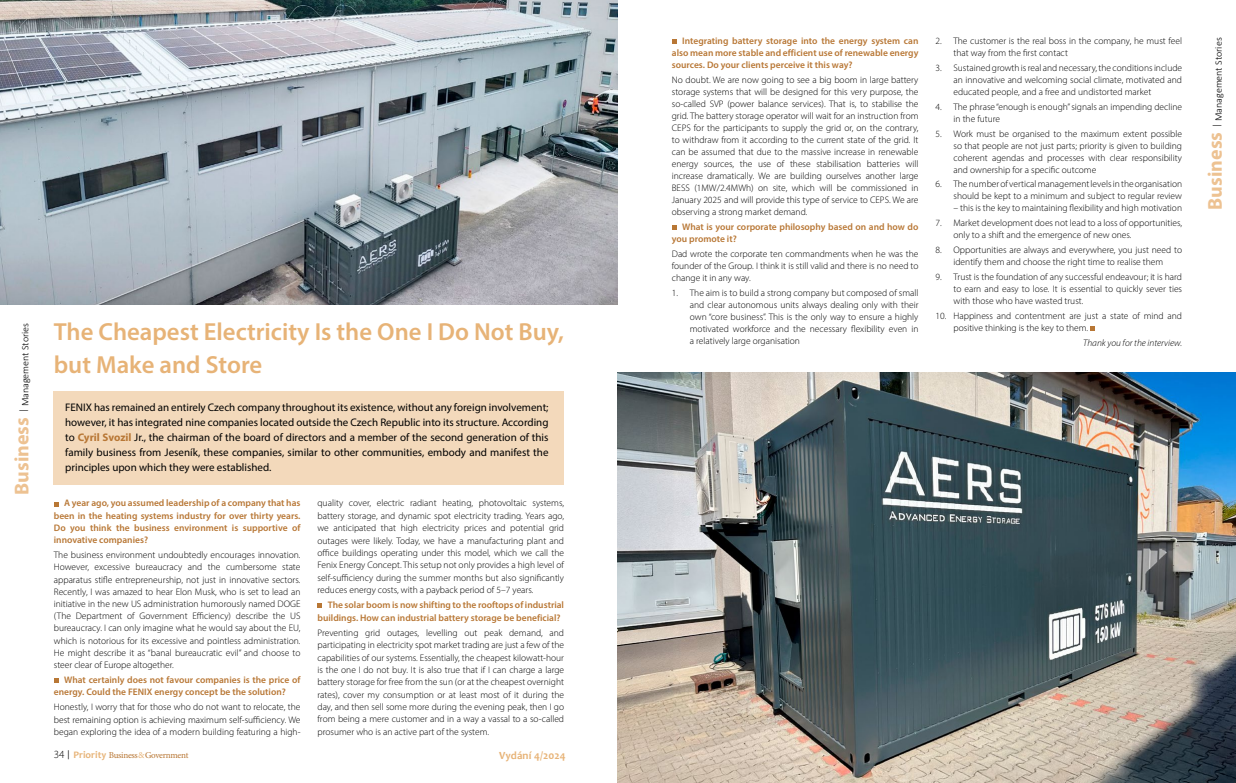
<style>
.page{position:relative;width:1236px;height:783px;background:#fff}
.page>*{position:absolute;margin:0;border:0;box-sizing:border-box;transform-origin:0 0}
.t1{font:600 24.7px/33px "Myriad Pro";color:#e7b377}
.t2{font:700 20px "Myriad Pro";color:#edc292}
.t3{font:11px/15px "Myriad Pro";color:#000;text-align:justify}
.t4{font:700 11px "Candara";letter-spacing:.01em;color:#e7b377}
.t5{font:300 10px "Calibri";color:#000}
.t6{font:300 9.5px/12px "Myriad Pro";color:#000;text-align:justify}
.t7{font:600 9.5px/12.2px "Myriad Pro";color:#b87735}
.t8{font:italic 300 9.5px "Myriad Pro";color:#000}
.t9{font:9px "Minion Pro";letter-spacing:-.03em;color:#b87735}
.s1{font-weight:700;color:#b87735}
.s2{font-family:"Myriad Pro";font-weight:300;font-size:11px;color:#000}
.s3{font-family:"Myriad Pro";color:#000}
.s4{font-family:"Candara";font-weight:700;font-size:10px;color:#e7b377}
.s5{color:#e7b377}
</style>
<div class="page">
<svg style="left:54px;top:502px;width:4px;height:4px"></svg>
<svg style="left:54px;top:678px;width:4px;height:5px"></svg>
<svg style="left:317px;top:603px;width:5px;height:5px"></svg>
<div style="left:54px;top:391px;width:510px;height:93px;background:#f3d9bb"></div>
<img style="left:0;top:0;width:618px;height:305px">
<svg style="left:672px;top:39px;width:4px;height:5px"></svg>
<svg style="left:672px;top:225px;width:4px;height:5px"></svg>
<svg style="left:1090px;top:326px;width:5px;height:5px"></svg>
<img style="left:618px;top:372px;width:618px;height:410px">
<p class="t5" style="left:19px;top:413px;width:92px;rotate:-90deg">| Management Stories</p>
<h2 class="t2" style="left:9px;top:494px;width:79px;rotate:-90deg">Business</h2>
<h1 class="t1" style="left:54px;top:314px;width:512px">The Cheapest Electricity Is the One I Do Not Buy, but Make and Store</h1>
<p class="t3" style="left:65px;top:399px;width:485px">FENIX has remained an entirely Czech company throughout its existence, without any foreign involvement; however, it has integrated nine companies located outside the Czech Republic into its structure. According to <span class="s1">Cyril Svozil</span> Jr., the chairman of the board of directors and a member of the second generation of this family business from Jeseník, these companies, similar to other communities, embody and manifest the principles upon which they were established.</p>
<p class="t7" style="left:54px;top:496px;width:248px;text-align:justify;text-indent:10px">A year ago, you assumed leadership of a company that has been in the heating systems industry for over thirty years.<br>Do you think the business environment is supportive of innovative companies?</p>
<p class="t6" style="left:54px;top:548px;width:248px">The business environment undoubtedly encourages innovation.<br>However, excessive bureaucracy and the cumbersome state apparatus stifle entrepreneurship, not just in innovative sectors.<br>Recently, I was amazed to hear Elon Musk, who is set to lead an initiative in the new US administration humorously named DOGE (The Department of Government Efficiency) describe the US bureaucracy. I can only imagine what he would say about the EU, which is notorious for its excessive and pointless administration.<br>He might describe it as “banal bureaucratic evil” and choose to steer clear of Europe altogether.</p>
<p class="t7" style="left:54px;top:673px;width:248px;text-indent:10px">What certainly does not favour companies is the price of energy. Could the FENIX energy concept be the solution?</p>
<p class="t6" style="left:54px;top:700px;width:248px">Honestly, I worry that for those who do not want to relocate, the best remaining option is achieving maximum self-sufficiency. We began exploring the idea of a modern building featuring a high-</p>
<p class="t6" style="left:317px;top:497px;width:248px;line-height:12.4px">quality cover, electric radiant heating, photovoltaic systems, battery storage, and dynamic spot electricity trading. Years ago, we anticipated that high electricity prices and potential grid outages were likely. Today, we have a manufacturing plant and office buildings operating under this model, which we call the Fenix Energy Concept. This setup not only provides a high level of self-sufficiency during the summer months but also significantly reduces energy costs, with a payback period of 5–7 years.</p>
<p class="t7" style="left:317px;top:598px;width:248px;text-indent:10px">The solar boom is now shifting to the rooftops of industrial buildings. How can industrial battery storage be beneficial?</p>
<p class="t6" style="left:317px;top:626px;width:248px;line-height:12.4px">Preventing grid outages, levelling out peak demand, and participating in electricity spot market trading are just a few of the capabilities of our systems. Essentially, the cheapest kilowatt-hour is the one I do not buy. It is also true that if I can charge a large battery storage for free from the sun (or at the cheapest overnight rates), cover my consumption or at least most of it during the day, and then sell some more during the evening peak, then I go from being a mere customer and in a way a vassal to a so-called prosumer who is an active part of the system.</p>
<p class="t9" style="left:54px;top:748px;width:136px"><span class="s2">34</span> <span class="s3">|</span> <span class="s4">Priority</span> Business<span class="s5">&amp;</span>Government</p>
<p class="t4" style="left:499px;top:748px;width:68px">Vydání 4/2024</p>
<p class="t7" style="left:672px;top:35px;width:248px;text-align:justify;text-indent:10px">Integrating battery storage into the energy system can also mean more stable and efficient use of renewable energy sources. Do your clients perceive it this way?</p>
<p class="t6" style="left:672px;top:74px;width:248px">No doubt. We are now going to see a big boom in large battery storage systems that will be designed for this very purpose, the so-called SVP (power balance services). That is, to stabilise the grid. The battery storage operator will wait for an instruction from CEPS for the participants to supply the grid or, on the contrary, to withdraw from it according to the current state of the grid. It can be assumed that due to the massive increase in renewable energy sources, the use of these stabilisation batteries will increase dramatically. We are building ourselves another large BESS (1MW/2.4MWh) on site, which will be commissioned in January 2025 and will provide this type of service to CEPS. We are observing a strong market demand.</p>
<p class="t7" style="left:672px;top:220px;width:248px;text-indent:10px">What is your corporate philosophy based on and how do you promote it?</p>
<p class="t6" style="left:672px;top:247px;width:248px">Dad wrote the corporate ten commandments when he was the founder of the Group. I think it is still valid and there is no need to change it in any way.</p>
<p class="t6" style="left:690px;top:286px;width:230px;text-indent:-18px">1. The aim is to build a strong company but composed of small and clear autonomous units always dealing only with their own “core business”. This is the only way to ensure a highly motivated workforce and the necessary flexibility even in a relatively large organisation</p>
<p class="t6" style="left:953px;top:35px;width:230px;text-indent:-18px">2. The customer is the real boss in the company, he must feel that way from the first contact</p>
<p class="t6" style="left:953px;top:62px;width:230px;text-indent:-18px">3. Sustained growth is real and necessary, the conditions include an innovative and welcoming social climate, motivated and educated people, and a free and undistorted market</p>
<p class="t6" style="left:953px;top:100px;width:230px;text-indent:-18px">4. The phrase “enough is enough” signals an impending decline in the future</p>
<p class="t6" style="left:953px;top:127px;width:230px;text-indent:-18px">5. Work must be organised to the maximum extent possible so that people are not just parts; priority is given to building coherent agendas and processes with clear responsibility and ownership for a specific outcome</p>
<p class="t6" style="left:935px;top:178px;width:248px;text-align:right">6. The number of vertical management levels in the organisation should be kept to a minimum and subject to regular review</p>
<p class="t6" style="left:953px;top:202px;width:230px">– this is the key to maintaining flexibility and high motivation</p>
<p class="t6" style="left:953px;top:217px;width:230px;text-indent:-18px">7. Market development does not lead to a loss of opportunities, only to a shift and the emergence of new ones.</p>
<p class="t6" style="left:935px;top:244px;width:248px;text-align:center">8. Opportunities are always and everywhere, you just need to identify them and choose the right time to realise them</p>
<p class="t6" style="left:953px;top:271px;width:230px;text-indent:-18px">9. Trust is the foundation of any successful endeavour; it is hard to earn and easy to lose. It is essential to quickly sever ties with those who have wasted trust.</p>
<p class="t6" style="left:953px;top:309px;width:230px;text-indent:-18px">10. Happiness and contentment are just a state of mind and positive thinking is the key to them.</p>
<p class="t8" style="left:1083px;top:337px;width:100px">Thank you for the interview.</p>
<p class="t5" style="left:1212px;top:128px;width:92px;rotate:-90deg">| Management Stories</p>
<h2 class="t2" style="left:1202px;top:209px;width:79px;rotate:-90deg">Business</h2>
</div>
